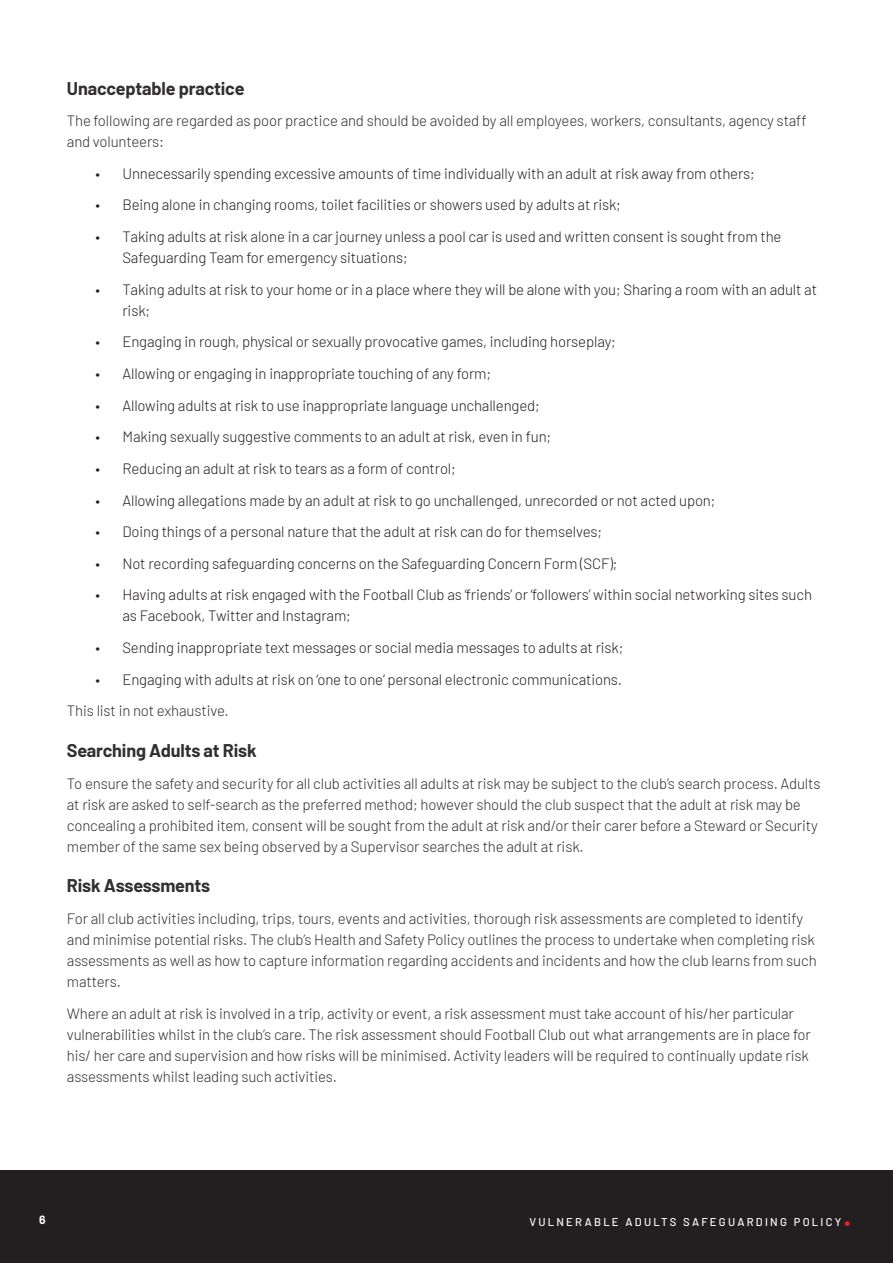
<style>
.page{position:relative;width:893px;height:1263px;background:#fff}
.page>*{position:absolute;margin:0;border:0;box-sizing:border-box;transform-origin:0 0}
.t1{font:700 30px "Barlow";color:#ec2127}
.Standard_Paragraph_setting{font:700 18px "Barlow";letter-spacing:-.01em;color:#312f30}
.Standard_Paragraph_setting-2{font:300 15px/21px "Barlow";letter-spacing:-.01em;color:#312f30}
.t2{font:300 15px/21px "Barlow";letter-spacing:-.01em;color:#231f20}
.t3{font:500 11.25px "Barlow";letter-spacing:.2em;color:#fff}
.t4{font:300 11.25px "Cocogoose Narrow";color:#fff}
</style>
<div class="page">
<div style="left:0;top:1170px;width:893px;height:93px;background:#231f20"></div>
<p class="Standard_Paragraph_setting" style="left:67px;top:75px;width:179px">Unacceptable practice</p>
<p class="Standard_Paragraph_setting-2" style="left:67px;top:109px;width:741px">The following are regarded as poor practice and should be avoided by all employees, workers, consultants, agency staff and volunteers:</p>
<p class="t2" style="left:95px;top:162px;width:661px">• Unnecessarily spending excessive amounts of time individually with an adult at risk away from others;</p>
<p class="t2" style="left:95px;top:193px;width:527px">• Being alone in changing rooms, toilet facilities or showers used by adults at risk;</p>
<p class="t2" style="left:122px;top:225px;width:660px;text-indent:-27px">• Taking adults at risk alone in a car journey unless a pool car is used and written consent is sought from the<br>Safeguarding Team for emergency situations;</p>
<p class="t2" style="left:122px;top:278px;width:696px;text-indent:-27px">• Taking adults at risk to your home or in a place where they will be alone with you; Sharing a room with an adult at risk;</p>
<p class="t2" style="left:95px;top:330px;width:522px">• Engaging in rough, physical or sexually provocative games, including horseplay;</p>
<p class="t2" style="left:95px;top:362px;width:397px">• Allowing or engaging in inappropriate touching of any form;</p>
<p class="t2" style="left:95px;top:394px;width:446px">• Allowing adults at risk to use inappropriate language unchallenged;</p>
<p class="t2" style="left:95px;top:425px;width:457px">• Making sexually suggestive comments to an adult at risk, even in fun;</p>
<p class="t2" style="left:95px;top:457px;width:362px">• Reducing an adult at risk to tears as a form of control;</p>
<p class="t2" style="left:95px;top:488px;width:622px">• Allowing allegations made by an adult at risk to go unchallenged, unrecorded or not acted upon;</p>
<p class="t2" style="left:95px;top:520px;width:508px">• Doing things of a personal nature that the adult at risk can do for themselves;</p>
<p class="t2" style="left:95px;top:552px;width:524px">• Not recording safeguarding concerns on the Safeguarding Concern Form (SCF);</p>
<p class="t2" style="left:122px;top:583px;width:691px;text-indent:-27px">• Having adults at risk engaged with the Football Club as ‘friends’ or ‘followers’ within social networking sites such as Facebook, Twitter and Instagram;</p>
<p class="t2" style="left:95px;top:636px;width:530px">• Sending inappropriate text messages or social media messages to adults at risk;</p>
<p class="t2" style="left:95px;top:668px;width:528px">• Engaging with adults at risk on ‘one to one’ personal electronic communications.</p>
<p class="Standard_Paragraph_setting-2" style="left:67px;top:699px;width:163px">This list in not exhaustive.</p>
<p class="Standard_Paragraph_setting" style="left:67px;top:737px;width:191px">Searching Adults at Risk</p>
<p class="Standard_Paragraph_setting-2" style="left:67px;top:771px;width:755px">To ensure the safety and security for all club activities all adults at risk may be subject to the club’s search process. Adults at risk are asked to self-search as the preferred method; however should the club suspect that the adult at risk may be concealing a prohibited item, consent will be sought from the adult at risk and/or their carer before a Steward or Security member of the same sex being observed by a Supervisor searches the adult at risk.</p>
<p class="Standard_Paragraph_setting" style="left:67px;top:872px;width:145px">Risk Assessments</p>
<p class="Standard_Paragraph_setting-2" style="left:67px;top:907px;width:751px">For all club activities including, trips, tours, events and activities, thorough risk assessments are completed to identify and minimise potential risks. The club’s Health and Safety Policy outlines the process to undertake when completing risk assessments as well as how to capture information regarding accidents and incidents and how the club learns from such matters.</p>
<p class="Standard_Paragraph_setting-2" style="left:67px;top:1001px;width:745px">Where an adult at risk is involved in a trip, activity or event, a risk assessment must take account of his/her particular vulnerabilities whilst in the club’s care. The risk assessment should Football Club out what arrangements are in place for his/ her care and supervision and how risks will be minimised. Activity leaders will be required to continually update risk assessments whilst leading such activities.</p>
<p class="t4" style="left:39px;top:1212px;width:8px">6</p>
<p class="t3" style="left:529px;top:1213px;width:313px">VULNERABLE ADULTS SAFEGUARDING POLICY</p>
<h1 class="t1" style="left:843px;top:1192px;width:10px">.</h1>
</div>
